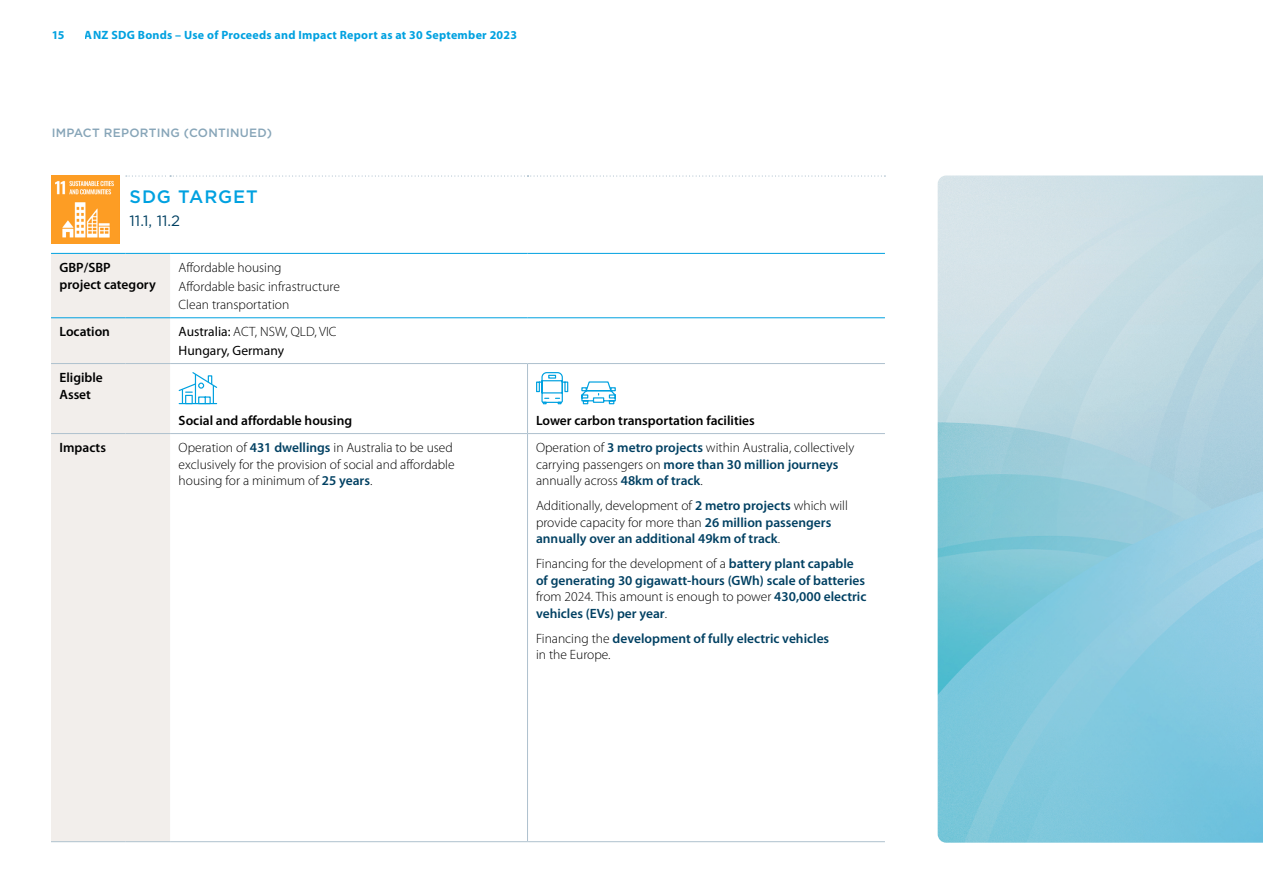
<style>
.page{position:relative;width:1263px;height:893px;background:#fff}
.page>*{position:absolute;margin:0;border:0;box-sizing:border-box;transform-origin:0 0}
.t1{font:500 18px "Gotham";letter-spacing:.05em;color:#00a1e0}
.t2{font:15px "Gotham";color:#004062}
.t3{font:600 13.5px/16.5px "Myriad Pro";color:#004062}
.t4{font:300 13.5px/16.5px "Myriad Pro";color:#000}
.t5{font:600 13.5px/16.5px "Myriad Pro";color:#000}
.t6{font:13.5px/18.6px "Myriad Pro";color:#000}
.t7{font:700 12px "Myriad Pro";letter-spacing:.02em;color:#00a1e0}
.t8{font:500 12px "Gotham";letter-spacing:.02em;color:#87a5b8}
.s1{font-weight:300}
.s2{font-weight:600;color:#004062}
.s3{font-weight:300;color:#000}
</style>
<div class="page">
<div style="left:51px;top:254px;width:119px;height:587px;background:#f2eeeb"></div>
<svg style="left:126px;top:176px;width:759px;height:1px"></svg>
<hr style="left:51px;top:363px;width:74px;height:1px;background:#aec1ce">
<hr style="left:125px;top:363px;width:45px;height:1px;background:#aec1ce">
<hr style="left:170px;top:363px;width:357px;height:1px;background:#aec1ce">
<hr style="left:527px;top:364px;width:1px;height:69px;background:#aec1ce">
<hr style="left:527px;top:363px;width:358px;height:1px;background:#aec1ce">
<hr style="left:527px;top:434px;width:1px;height:407px;background:#aec1ce">
<hr style="left:51px;top:253px;width:74px;height:1px;background:#00a1e0">
<hr style="left:125px;top:253px;width:45px;height:1px;background:#00a1e0">
<hr style="left:170px;top:253px;width:357px;height:1px;background:#00a1e0">
<hr style="left:527px;top:253px;width:358px;height:1px;background:#00a1e0">
<hr style="left:51px;top:317px;width:74px;height:1px;background:#00a1e0">
<hr style="left:125px;top:317px;width:45px;height:1px;background:#00a1e0">
<hr style="left:170px;top:317px;width:357px;height:1px;background:#00a1e0">
<hr style="left:527px;top:317px;width:358px;height:1px;background:#00a1e0">
<hr style="left:51px;top:433px;width:74px;height:1px;background:#aec1ce">
<hr style="left:125px;top:433px;width:45px;height:1px;background:#aec1ce">
<hr style="left:170px;top:433px;width:357px;height:1px;background:#aec1ce">
<hr style="left:527px;top:433px;width:358px;height:1px;background:#aec1ce">
<hr style="left:51px;top:841px;width:74px;height:1px;background:#aec1ce">
<hr style="left:125px;top:841px;width:45px;height:1px;background:#aec1ce">
<hr style="left:170px;top:841px;width:357px;height:1px;background:#aec1ce">
<hr style="left:527px;top:841px;width:358px;height:1px;background:#aec1ce">
<svg style="left:178px;top:372px;width:40px;height:33px"></svg>
<svg style="left:536px;top:372px;width:33px;height:33px"></svg>
<svg style="left:581px;top:381px;width:35px;height:24px"></svg>
<img style="left:51px;top:176px;width:68px;height:68px">
<img style="left:938px;top:176px;width:325px;height:667px">
<p class="t7" style="left:51px;top:27px;width:15px">15</p>
<p class="t7" style="left:85px;top:27px;width:434px">ANZ SDG Bonds – Use of Proceeds and Impact Report as at 30 September 2023</p>
<p class="t8" style="left:52px;top:125px;width:222px">IMPACT REPORTING (CONTINUED)</p>
<h1 class="t1" style="left:130px;top:185px;width:130px">SDG TARGET</h1>
<p class="t2" style="left:130px;top:211px;width:52px">11.1, 11.2</p>
<p class="t5" style="left:60px;top:259px;width:98px">GBP/SBP project category</p>
<p class="t4" style="left:179px;top:258px;width:163px;line-height:18.6px">Affordable housing<br>Affordable basic infrastructure<br>Clean transportation</p>
<p class="t5" style="left:60px;top:323px;width:52px">Location</p>
<p class="t6" style="left:179px;top:322px;width:159px">Australia: <span class="s1">ACT, NSW, QLD, VIC<br></span>Hungary, Germany</p>
<p class="t5" style="left:60px;top:369px;width:45px">Eligible<br>Asset</p>
<p class="t5" style="left:179px;top:412px;width:175px">Social and affordable housing</p>
<p class="t5" style="left:536px;top:412px;width:220px">Lower carbon transportation facilities</p>
<p class="t5" style="left:60px;top:439px;width:48px">Impacts</p>
<p class="t4" style="left:179px;top:439px;width:278px">Operation of <span class="s2">431 dwellings</span> in Australia to be used exclusively for the provision of social and affordable housing for a minimum of <span class="s2">25 years</span>.</p>
<p class="t4" style="left:536px;top:439px;width:320px">Operation of <span class="s2">3 metro projects</span> within Australia, collectively carrying passengers on <span class="s2">more than 30 million journeys </span>annually across <span class="s2">48km of track</span>.</p>
<p class="t3" style="left:536px;top:497px;width:313px"><span class="s3">Additionally, development of</span> 2 metro projects <span class="s3">which will provide capacity for more than</span> 26 million passengers annually over an additional 49km of track<span class="s3">.</span></p>
<p class="t3" style="left:536px;top:555px;width:332px"><span class="s3">Financing for the development of a</span> battery plant capable of generating 30 gigawatt-hours (GWh) scale of batteries <span class="s3">from 2024. This amount is enough to power</span> 430,000 electric vehicles (EVs) per year<span class="s3">.</span></p>
<p class="t3" style="left:536px;top:630px;width:295px"><span class="s3">Financing the</span> development of fully electric vehicles <span class="s3">in the Europe.</span></p>
</div>
